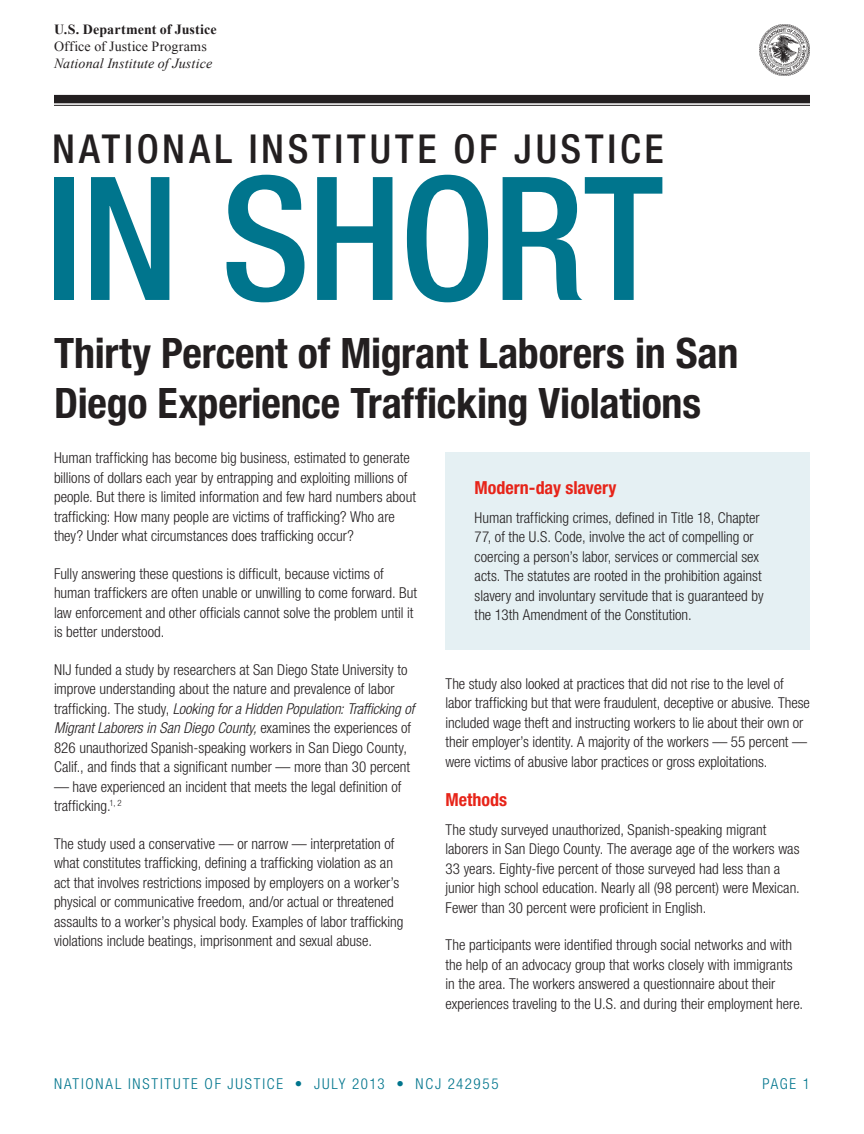
<style>
.page{position:relative;width:864px;height:1134px;background:#fff}
.page>*{position:absolute;margin:0;border:0;box-sizing:border-box;transform-origin:0 0}
.In_Short{font:500 condensed 172.05px "Helvetica Neue LT Std";letter-spacing:-.015em;color:#00758d}
.t1{font:700 condensed 42px/50.4px "Helvetica Neue LT Std";letter-spacing:-.005em;color:#231f20}
.National_Institute_o{font:500 condensed 39.9px "Helvetica Neue LT Std";letter-spacing:.095em;color:#231f20}
.t2{font:700 condensed 18px "Helvetica Neue LT Std";color:#e72419}
.BODY{font:300 condensed 15px/19.5px "Helvetica Neue LT Std";color:#231f20}
.t3{font:300 condensed 15px "Helvetica Neue LT Std";letter-spacing:.12em;color:#00758d}
.t4{font:italic 13.95px "Times New Roman";letter-spacing:.005em;color:#231f20}
.t5{font:700 13.95px "Times New Roman";letter-spacing:.005em;color:#231f20}
.t6{font:13.95px "Times New Roman";letter-spacing:.01em;color:#231f20}
.s1{font-style:italic}
</style>
<div class="page">
<div style="left:54px;top:95px;width:756px;height:8px;background:#231f20"></div>
<hr style="left:54px;top:105px;width:756px;height:1px;background:#231f20">
<img style="left:760px;top:25px;width:50px;height:50px">
<div style="left:446px;top:452px;width:364px;height:198px;background:#e5f0f3"></div>
<p class="t5" style="left:54px;top:20px;width:164px">U.S. Department of Justice</p>
<p class="t6" style="left:54px;top:37px;width:154px">Office of Justice Programs</p>
<p class="t4" style="left:54px;top:54px;width:160px">National Institute of Justice</p>
<p class="National_Institute_o" style="left:52px;top:125px;width:613px">NATIONAL INSTITUTE OF JUSTICE</p>
<p class="In_Short" style="left:45px;top:136px;width:620px">IN SHORT</p>
<h1 class="t1" style="left:54px;top:327px;width:686px">Thirty Percent of Migrant Laborers in San<br>Diego Experience Trafficking Violations</h1>
<p class="BODY" style="left:54px;top:448px;width:364px">Human trafficking has become big business, estimated to generate billions of dollars each year by entrapping and exploiting millions of people. But there is limited information and few hard numbers about trafficking: How many people are victims of trafficking? Who are they? Under what circumstances does trafficking occur?</p>
<p class="BODY" style="left:54px;top:563px;width:365px">Fully answering these questions is difficult, because victims of human traffickers are often unable or unwilling to come forward. But law enforcement and other officials cannot solve the problem until it is better understood.</p>
<p class="BODY" style="left:54px;top:659px;width:362px">NIJ funded a study by researchers at San Diego State University to improve understanding about the nature and prevalence of labor trafficking. The study, <span class="s1">Looking for a Hidden Population: Trafficking of Migrant Laborers in San Diego County,</span> examines the experiences of 826 unauthorized Spanish-speaking workers in San Diego County, Calif., and finds that a significant number — more than 30 percent</p>
<p class="BODY" style="left:54px;top:776px;width:349px">— have experienced an incident that meets the legal definition of trafficking.<sup>1,</sup> <sup>2</sup></p>
<p class="BODY" style="left:54px;top:833px;width:351px">The study used a conservative — or narrow — interpretation of what constitutes trafficking, defining a trafficking violation as an act that involves restrictions imposed by employers on a worker’s physical or communicative freedom, and/or actual or threatened assaults to a worker’s physical body. Examples of labor trafficking violations include beatings, imprisonment and sexual abuse.</p>
<h2 class="t2" style="left:475px;top:477px;width:143px">Modern-day slavery</h2>
<p class="BODY" style="left:475px;top:508px;width:290px">Human trafficking crimes, defined in Title 18, Chapter 77, of the U.S. Code, involve the act of compelling or coercing a person’s labor, services or commercial sex acts. The statutes are rooted in the prohibition against slavery and involuntary servitude that is guaranteed by the 13th Amendment of the Constitution.</p>
<p class="BODY" style="left:446px;top:673px;width:366px">The study also looked at practices that did not rise to the level of labor trafficking but that were fraudulent, deceptive or abusive. These included wage theft and instructing workers to lie about their own or their employer’s identity. A majority of the workers — 55 percent — were victims of abusive labor practices or gross exploitations.</p>
<h2 class="t2" style="left:446px;top:789px;width:63px">Methods</h2>
<p class="BODY" style="left:446px;top:819px;width:356px">The study surveyed unauthorized, Spanish-speaking migrant laborers in San Diego County. The average age of the workers was 33 years. Eighty-five percent of those surveyed had less than a junior high school education. Nearly all (98 percent) were Mexican.<br>Fewer than 30 percent were proficient in English.</p>
<p class="BODY" style="left:446px;top:935px;width:359px">The participants were identified through social networks and with the help of an advocacy group that works closely with immigrants in the area. The workers answered a questionnaire about their experiences traveling to the U.S. and during their employment here.</p>
<p class="t3" style="left:54px;top:1075px;width:446px">NATIONAL INSTITUTE OF JUSTICE • JULY 2013 • NCJ 242955</p>
<p class="t3" style="left:762px;top:1075px;width:49px">PAGE 1</p>
</div>
